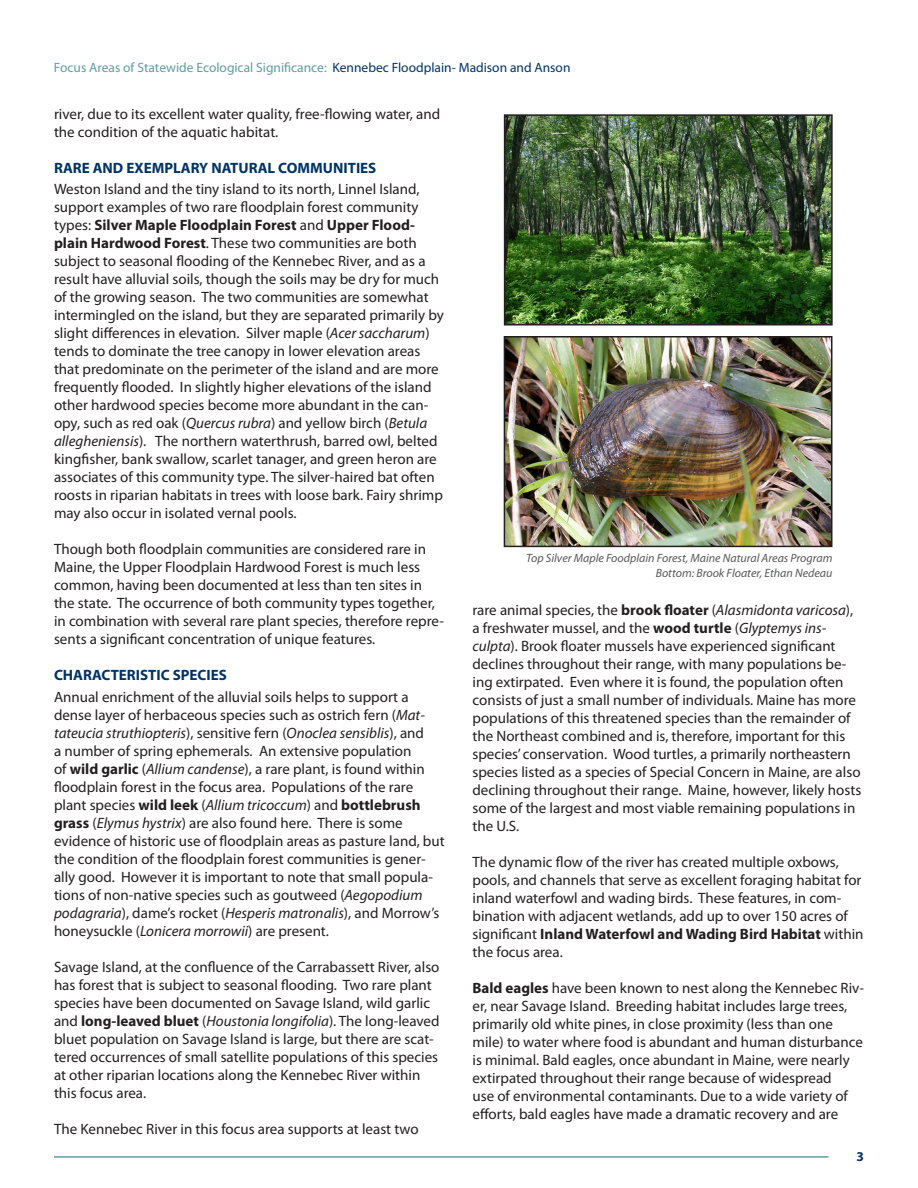
<style>
.page{position:relative;width:918px;height:1188px;background:#fff}
.page>*{position:absolute;margin:0;border:0;box-sizing:border-box;transform-origin:0 0}
.Paragraph{font:15px/18px "Myriad Pro";color:#231f20}
.Heading_1{font:700 15px "Myriad Pro";color:#036}
.t1{font:13.5px "Myriad Pro";color:#5f9ea0}
.t2{font:700 13.5px "Myriad Pro";color:#036}
.Caption_-_Right_Just{font:italic 12px "Myriad Pro";color:#57585a}
.s1{color:#036}
.s2{font-weight:700}
.s3{font-style:italic}
</style>
<div class="page">
<hr style="left:54px;top:1156px;width:775px;height:2px;background:#5f9ea0">
<img style="left:507px;top:339px;width:322px;height:205px">
<div style="left:504px;top:336px;width:328px;height:211px;border:2px solid #231f20"></div>
<img style="left:507px;top:117px;width:323px;height:206px">
<div style="left:504px;top:114px;width:329px;height:212px;border:2px solid #231f20"></div>
<p class="t1" style="left:54px;top:59px;width:518px">Focus Areas of Statewide Ecological Significance: <span class="s1">Kennebec Floodplain- Madison and Anson</span></p>
<p class="Paragraph" style="left:54px;top:105px;width:388px">river, due to its excellent water quality, free-flowing water, and the condition of the aquatic habitat.</p>
<p class="Heading_1" style="left:54px;top:158px;width:324px">RARE AND EXEMPLARY NATURAL COMMUNITIES</p>
<p class="Paragraph" style="left:54px;top:180px;width:391px">Weston Island and the tiny island to its north, Linnel Island, support examples of two rare floodplain forest community types: <span class="s2">Silver Maple Floodplain Forest</span> and <span class="s2">Upper Flood&shy;plain Hardwood Forest</span>. These two communities are both subject to seasonal flooding of the Kennebec River, and as a result have alluvial soils, though the soils may be dry for much of the growing season. The two communities are somewhat intermingled on the island, but they are separated primarily by slight differences in elevation. Silver maple (<span class="s3">Acer saccharum</span>) tends to dominate the tree canopy in lower elevation areas that predominate on the perimeter of the island and are more frequently flooded. In slightly higher elevations of the island other hardwood species become more abundant in the can&shy;opy, such as red oak (<span class="s3">Quercus rubra</span>) and yellow birch (<span class="s3">Betula allegheniensis</span>). The northern waterthrush, barred owl, belted kingfisher, bank swallow, scarlet tanager, and green heron are associates of this community type. The silver-haired bat often roosts in riparian habitats in trees with loose bark. Fairy shrimp may also occur in isolated vernal pools.</p>
<p class="Paragraph" style="left:54px;top:540px;width:392px">Though both floodplain communities are considered rare in Maine, the Upper Floodplain Hardwood Forest is much less common, having been documented at less than ten sites in the state. The occurrence of both community types together, in combination with several rare plant species, therefore repre&shy;sents a significant concentration of unique features.</p>
<p class="Heading_1" style="left:54px;top:666px;width:174px">CHARACTERISTIC SPECIES</p>
<p class="Paragraph" style="left:54px;top:687px;width:392px">Annual enrichment of the alluvial soils helps to support a dense layer of herbaceous species such as ostrich fern (<span class="s3">Mat&shy;tateucia struthiopteris</span>), sensitive fern (<span class="s3">Onoclea sensiblis</span>), and<br>a number of spring ephemerals. An extensive population<br>of <span class="s2">wild garlic</span> (<span class="s3">Allium candense</span>), a rare plant, is found within floodplain forest in the focus area. Populations of the rare plant species <span class="s2">wild leek</span> (<span class="s3">Allium tricoccum</span>) and <span class="s2">bottlebrush grass</span> (<span class="s3">Elymus hystrix</span>) are also found here. There is some evidence of historic use of floodplain areas as pasture land, but the condition of the floodplain forest communities is gener&shy;ally good. However it is important to note that small popula&shy;tions of non-native species such as goutweed (<span class="s3">Aegopodium podagraria</span>), dame’s rocket (<span class="s3">Hesperis matronalis</span>), and Morrow’s honeysuckle (<span class="s3">Lonicera morrowii</span>) are present.</p>
<p class="Paragraph" style="left:54px;top:957px;width:387px">Savage Island, at the confluence of the Carrabassett River, also has forest that is subject to seasonal flooding. Two rare plant species have been documented on Savage Island, wild garlic and <span class="s2">long-leaved bluet</span> (<span class="s3">Houstonia longifolia</span>). The long-leaved bluet population on Savage Island is large, but there are scat&shy;tered occurrences of small satellite populations of this species at other riparian locations along the Kennebec River within this focus area.</p>
<p class="Paragraph" style="left:54px;top:1119px;width:366px">The Kennebec River in this focus area supports at least two</p>
<p class="Caption_-_Right_Just" style="left:526px;top:551px;width:308px">Top Silver Maple Foodplain Forest, Maine Natural Areas Program</p>
<p class="Caption_-_Right_Just" style="left:656px;top:566px;width:178px">Bottom: Brook Floater, Ethan Nedeau</p>
<p class="Paragraph" style="left:472px;top:600px;width:390px">rare animal species, the <span class="s2">brook floater</span> (<span class="s3">Alasmidonta varicosa</span>), a freshwater mussel, and the <span class="s2">wood turtle</span> (<span class="s3">Glyptemys ins&shy;culpta</span>). Brook floater mussels have experienced significant declines throughout their range, with many populations be&shy;ing extirpated. Even where it is found, the population often consists of just a small number of individuals. Maine has more populations of this threatened species than the remainder of the Northeast combined and is, therefore, important for this species’ conservation. Wood turtles, a primarily northeastern species listed as a species of Special Concern in Maine, are also declining throughout their range. Maine, however, likely hosts some of the largest and most viable remaining populations in the U.S.</p>
<p class="Paragraph" style="left:472px;top:852px;width:393px">The dynamic flow of the river has created multiple oxbows, pools, and channels that serve as excellent foraging habitat for inland waterfowl and wading birds. These features, in com&shy;bination with adjacent wetlands, add up to over 150 acres of significant <span class="s2">Inland Waterfowl and Wading Bird Habitat</span> within the focus area.</p>
<p class="Paragraph" style="left:472px;top:978px;width:393px"><span class="s2">Bald eagles</span> have been known to nest along the Kennebec Riv&shy;er, near Savage Island. Breeding habitat includes large trees, primarily old white pines, in close proximity (less than one mile) to water where food is abundant and human disturbance is minimal. Bald eagles, once abundant in Maine, were nearly extirpated throughout their range because of widespread<br>use of environmental contaminants. Due to a wide variety of efforts, bald eagles have made a dramatic recovery and are</p>
<p class="t2" style="left:857px;top:1148px;width:9px">3</p>
</div>
